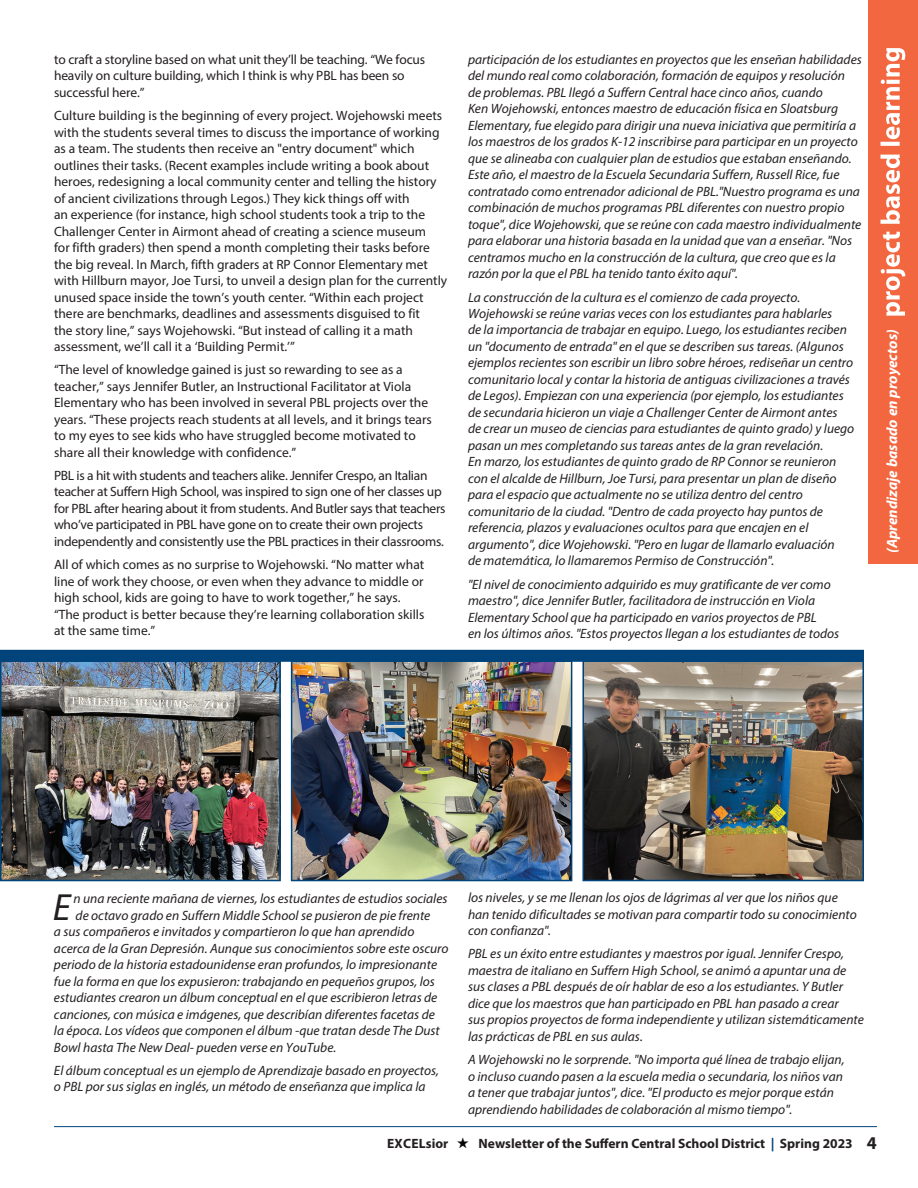
<style>
.page{position:relative;width:918px;height:1188px;background:#fff}
.page>*{position:absolute;margin:0;border:0;box-sizing:border-box;transform-origin:0 0}
.t1{font:italic 37.95px "Myriad Pro";color:#231f20}
.t2{font:italic 700 15px "Myriad Pro";color:#fff}
.t3{font:italic 13.5px/16.5px "Myriad Pro";color:#231f20}
.t4{font:13.5px/16.5px "Myriad Pro";color:#231f20}
.t5{font:13.5px/16.5px "Myriad Pro";letter-spacing:-.02em;color:#231f20}
.t6{font:700 13.5px "Myriad Pro";color:#231f20}
.s1{color:#fff}
.s2{color:#040503}
.s3{color:#00447b}
.s4{font-size:18px}
</style>
<div class="page">
<hr style="left:54px;top:1126px;width:823px;height:1px;background:#00447b">
<img style="left:3px;top:663px;width:275px;height:215px">
<div style="left:0;top:660px;width:281px;height:221px;border:2px solid #00447b"></div>
<svg style="left:0;top:662px;width:1px;height:219px"></svg>
<img style="left:294px;top:663px;width:275px;height:215px">
<div style="left:291px;top:660px;width:281px;height:221px;border:2px solid #00447b"></div>
<img style="left:585px;top:663px;width:276px;height:215px">
<div style="left:582px;top:660px;width:282px;height:221px;border:2px solid #00447b"></div>
<div style="left:0;top:650px;width:864px;height:12px;background:#00447b"></div>
<div style="left:868px;top:0;width:50px;height:564px;background:#f26640"></div>
<svg style="left:881px;top:48px;width:24px;height:268px"></svg>
<p class="t4" style="left:54px;top:51px;width:373px">to craft a storyline based on what unit they’ll be teaching. “We focus heavily on culture building, which I think is why PBL has been so successful here.”</p>
<p class="t4" style="left:54px;top:107px;width:395px">Culture building is the beginning of every project. Wojehowski meets with the students several times to discuss the importance of working as a team. The students then receive an "entry document" which outlines their tasks. (Recent examples include writing a book about heroes, redesigning a local community center and telling the history of ancient civilizations through Legos.) They kick things off with<br>an experience (for instance, high school students took a trip to the Challenger Center in Airmont ahead of creating a science museum<br>for fifth graders) then spend a month completing their tasks before the big reveal. In March, fifth graders at RP Connor Elementary met with Hillburn mayor, Joe Tursi, to unveil a design plan for the currently unused space inside the town’s youth center. “Within each project there are benchmarks, deadlines and assessments disguised to fit<br>the story line,” says Wojehowski. “But instead of calling it a math assessment, we’ll call it a ‘Building Permit.’”</p>
<p class="t4" style="left:54px;top:361px;width:379px">“The level of knowledge gained is just so rewarding to see as a teacher,” says Jennifer Butler, an Instructional Facilitator at Viola Elementary who has been involved in several PBL projects over the years. “These projects reach students at all levels, and it brings tears to my eyes to see kids who have struggled become motivated to share all their knowledge with confidence.”</p>
<p class="t5" style="left:54px;top:467px;width:393px">PBL is a hit with students and teachers alike. Jennifer Crespo, an Italian teacher at Suffern High School, was inspired to sign one of her classes up for PBL after hearing about it from students. And Butler says that teachers who’ve participated in PBL have gone on to create their own projects independently and consistently use the PBL practices in their classrooms.</p>
<p class="t4" style="left:54px;top:556px;width:372px">All of which comes as no surprise to Wojehowski. “No matter what line of work they choose, or even when they advance to middle or high school, kids are going to have to work together,” he says. “The product is better because they’re learning collaboration skills at the same time.”</p>
<p class="t3" style="left:468px;top:51px;width:395px">participación de los estudiantes en proyectos que les enseñan habilidades del mundo real como colaboración, formación de equipos y resolución<br>de problemas. PBL llegó a Suffern Central hace cinco años, cuando<br>Ken Wojehowski, entonces maestro de educación física en Sloatsburg Elementary, fue elegido para dirigir una nueva iniciativa que permitiría a los maestros de los grados K-12 inscribirse para participar en un proyecto que se alineaba con cualquier plan de estudios que estaban enseñando.<br>Este año, el maestro de la Escuela Secundaria Suffern, Russell Rice, fue contratado como entrenador adicional de PBL."Nuestro programa es una combinación de muchos programas PBL diferentes con nuestro propio toque", dice Wojehowski, que se reúne con cada maestro individualmente para elaborar una historia basada en la unidad que van a enseñar. "Nos centramos mucho en la construcción de la cultura, que creo que es la razón por la que el PBL ha tenido tanto éxito aquí".</p>
<p class="t3" style="left:468px;top:289px;width:388px">La construcción de la cultura es el comienzo de cada proyecto.<br>Wojehowski se reúne varias veces con los estudiantes para hablarles<br>de la importancia de trabajar en equipo. Luego, los estudiantes reciben un "documento de entrada" en el que se describen sus tareas. (Algunos ejemplos recientes son escribir un libro sobre héroes, rediseñar un centro comunitario local y contar la historia de antiguas civilizaciones a través de Legos). Empiezan con una experiencia (por ejemplo, los estudiantes de secundaria hicieron un viaje a Challenger Center de Airmont antes<br>de crear un museo de ciencias para estudiantes de quinto grado) y luego pasan un mes completando sus tareas antes de la gran revelación.<br>En marzo, los estudiantes de quinto grado de RP Connor se reunieron con el alcalde de Hillburn, Joe Tursi, para presentar un plan de diseño para el espacio que actualmente no se utiliza dentro del centro comunitario de la ciudad. "Dentro de cada proyecto hay puntos de referencia, plazos y evaluaciones ocultos para que encajen en el argumento", dice Wojehowski. "Pero en lugar de llamarlo evaluación<br>de matemática, lo llamaremos Permiso de Construcción".</p>
<p class="t3" style="left:468px;top:576px;width:373px">"El nivel de conocimiento adquirido es muy gratificante de ver como maestro", dice Jennifer Butler, facilitadora de instrucción en Viola Elementary School que ha participado en varios proyectos de PBL<br>en los últimos años. "Estos proyectos llegan a los estudiantes de todos</p>
<p class="t2" style="left:882px;top:553px;width:226px;rotate:-90deg">(Aprendizaje basado en proyectos)</p>
<h1 class="t1" style="left:53px;top:883px;width:19px">E</h1>
<p class="t3" style="left:71px;top:890px;width:378px"><span class="s1">n</span>n una reciente mañana de viernes, los estudiantes de estudios sociales</p>
<p class="t3" style="left:76px;top:907px;width:356px">de octavo grado en Suffern Middle School se pusieron de pie frente</p>
<p class="t3" style="left:54px;top:923px;width:362px">a sus compañeros e invitados y compartieron lo que han aprendido</p>
<p class="t3" style="left:54px;top:940px;width:396px">acerca de la Gran Depresión. Aunque sus conocimientos sobre este oscuro</p>
<p class="t3" style="left:54px;top:956px;width:385px">periodo de la historia estadounidense eran profundos, lo impresionante</p>
<p class="t3" style="left:54px;top:973px;width:382px">fue la forma en que los expusieron: trabajando en pequeños grupos, los</p>
<p class="t3" style="left:54px;top:989px;width:385px">estudiantes crearon un álbum conceptual en el que escribieron letras de</p>
<p class="t3" style="left:54px;top:1006px;width:382px">canciones, con música e imágenes, que describían diferentes facetas de</p>
<p class="t3" style="left:54px;top:1022px;width:387px">la época. Los vídeos que componen el álbum -que tratan desde The Dust</p>
<p class="t3" style="left:54px;top:1039px;width:284px">Bowl hasta The New Deal- pueden verse en YouTube.</p>
<p class="t3" style="left:54px;top:1062px;width:387px">El álbum conceptual es un ejemplo de Aprendizaje basado en proyectos, o PBL por sus siglas en inglés, un método de enseñanza que implica la</p>
<p class="t3" style="left:468px;top:889px;width:390px">los niveles, y se me llenan los ojos de lágrimas al ver que los niños que han tenido dificultades se motivan para compartir todo su conocimiento con confianza".</p>
<p class="t3" style="left:468px;top:945px;width:397px">PBL es un éxito entre estudiantes y maestros por igual. Jennifer Crespo, maestra de italiano en Suffern High School, se animó a apuntar una de sus clases a PBL después de oír hablar de eso a los estudiantes. Y Butler dice que los maestros que han participado en PBL han pasado a crear<br>sus propios proyectos de forma independiente y utilizan sistemáticamente las prácticas de PBL en sus aulas.</p>
<p class="t3" style="left:468px;top:1051px;width:378px">A Wojehowski no le sorprende. "No importa qué línea de trabajo elijan, o incluso cuando pasen a la escuela media o secundaria, los niños van a tener que trabajar juntos", dice. "El producto es mejor porque están aprendiendo habilidades de colaboración al mismo tiempo".</p>
<p class="t6" style="left:387px;top:1134px;width:491px">EXCELsior <span class="s2">★</span> Newsletter of the Suffern Central School District <span class="s3">|</span> Spring 2023 <span class="s4">4</span></p>
</div>
